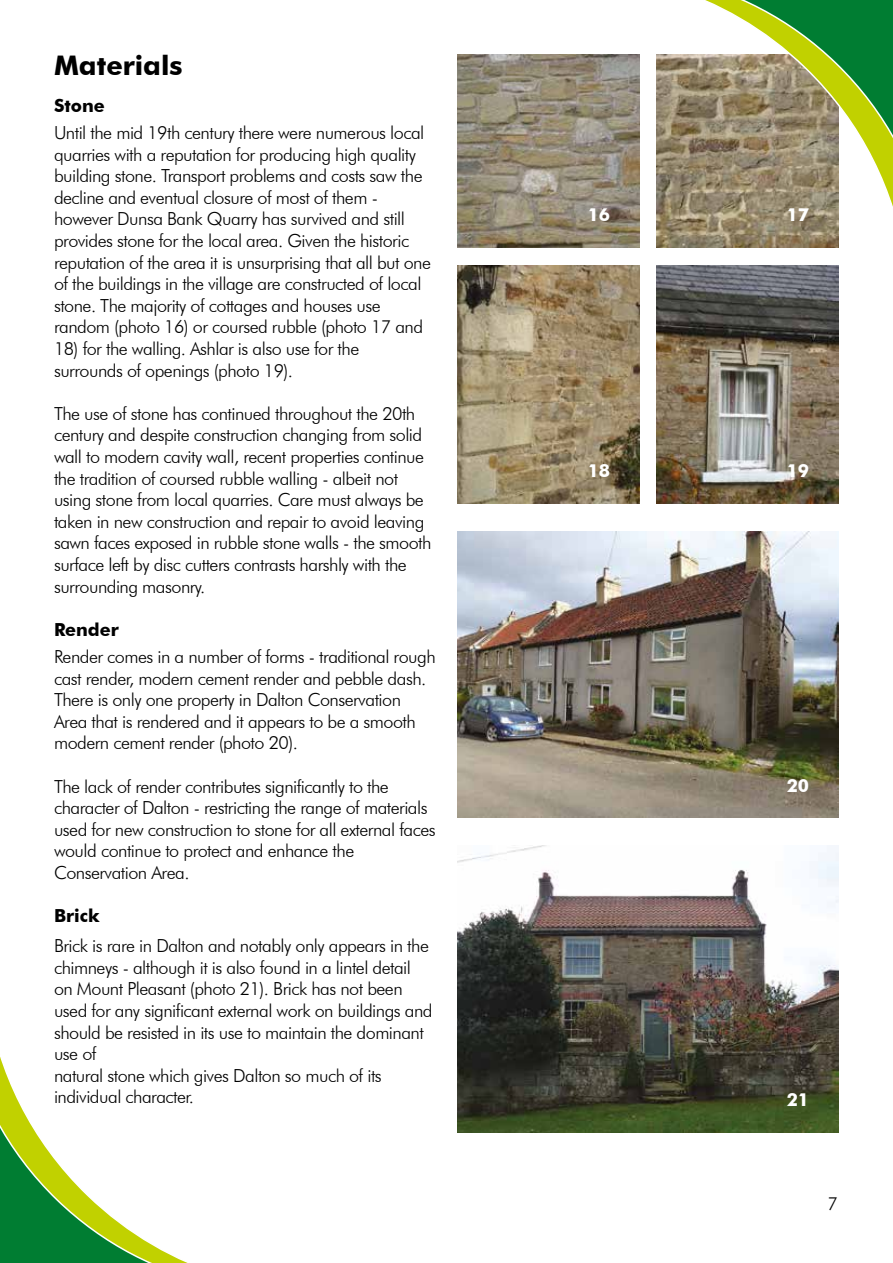
<style>
.page{position:relative;width:893px;height:1263px;background:#fff}
.page>*{position:absolute;margin:0;border:0;box-sizing:border-box;transform-origin:0 0}
.t1{font:700 27px "Futura BT";color:#000}
.t2{font:300 18px/21.6px "Futura BT";letter-spacing:-.03em;color:#000}
.t3{font:700 18px "Futura BT";color:#000}
.t4{font:700 18px "Futura BT";color:#fff}
</style>
<div class="page">
<img style="left:656px;top:54px;width:9px;height:193px">
<svg style="left:0;top:1057px;width:188px;height:206px"></svg>
<img style="left:656px;top:265px;width:183px;height:238px">
<img style="left:457px;top:265px;width:183px;height:238px">
<img style="left:457px;top:846px;width:382px;height:286px">
<img style="left:457px;top:531px;width:382px;height:287px">
<img style="left:457px;top:54px;width:183px;height:193px">
<svg style="left:665px;top:0;width:228px;height:266px"></svg>
<h1 class="t1" style="left:54px;top:49px;width:130px">Materials</h1>
<p class="t3" style="left:54px;top:95px;width:52px">Stone</p>
<p class="t2" style="left:54px;top:122px;width:379px">Until the mid 19th century there were numerous local quarries with a reputation for producing high quality building stone. Transport problems and costs saw the decline and eventual closure of most of them - however Dunsa Bank Quarry has survived and still provides stone for the local area. Given the historic reputation of the area it is unsurprising that all but one of the buildings in the village are constructed of local stone. The majority of cottages and houses use random (photo 16) or coursed rubble (photo 17 and</p>
<p class="t2" style="left:54px;top:338px;width:307px">18) for the walling. Ashlar is also use for the surrounds of openings (photo 19).</p>
<p class="t2" style="left:54px;top:402px;width:379px">The use of stone has continued throughout the 20th century and despite construction changing from solid wall to modern cavity wall, recent properties continue the tradition of coursed rubble walling - albeit not using stone from local quarries. Care must always be taken in new construction and repair to avoid leaving sawn faces exposed in rubble stone walls - the smooth surface left by disc cutters contrasts harshly with the surrounding masonry.</p>
<p class="t3" style="left:54px;top:618px;width:66px">Render</p>
<p class="t2" style="left:54px;top:645px;width:383px">Render comes in a number of forms - traditional rough cast render, modern cement render and pebble dash.<br>There is only one property in Dalton Conservation Area that is rendered and it appears to be a smooth modern cement render (photo 20).</p>
<p class="t2" style="left:54px;top:775px;width:383px">The lack of render contributes significantly to the character of Dalton - restricting the range of materials used for new construction to stone for all external faces would continue to protect and enhance the Conservation Area.</p>
<p class="t3" style="left:54px;top:905px;width:47px">Brick</p>
<p class="t2" style="left:54px;top:935px;width:380px">Brick is rare in Dalton and notably only appears in the chimneys - although it is also found in a lintel detail on Mount Pleasant (photo 21). Brick has not been used for any significant external work on buildings and should be resisted in its use to maintain the dominant use of<br>natural stone which gives Dalton so much of its individual character.</p>
<p class="t4" style="left:588px;top:204px;width:24px">16</p>
<p class="t4" style="left:787px;top:204px;width:24px">17</p>
<p class="t4" style="left:588px;top:460px;width:24px">18</p>
<p class="t4" style="left:787px;top:460px;width:24px">19</p>
<p class="t4" style="left:787px;top:775px;width:24px">20</p>
<p class="t4" style="left:787px;top:1089px;width:24px">21</p>
<p class="t2" style="left:827px;top:1192px;width:12px">7</p>
</div>
